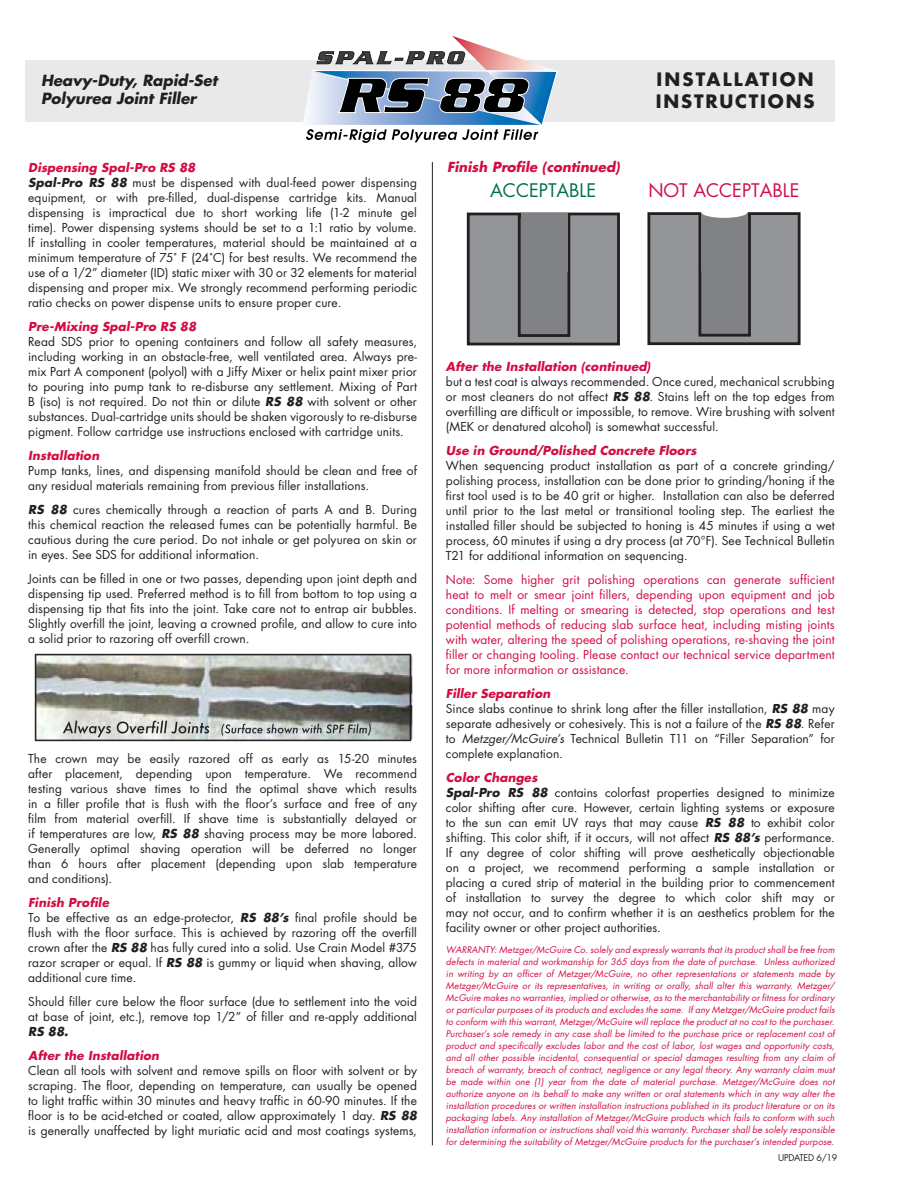
<style>
.page{position:relative;width:918px;height:1188px;background:#fff}
.page>*{position:absolute;margin:0;border:0;box-sizing:border-box;transform-origin:0 0}
.t1{font:18.15px "Futura Std";color:#d20d44}
.t2{font:18.15px "Futura Std";color:#006e51}
.t3{font:700 18px/21.6px "Futura Std";letter-spacing:.1em;color:#231f20}
.t4{font:italic 700 15px/18px "Futura Std";color:#231f20}
.t5{font:italic 700 13.5px "Futura Std";color:#d20d44}
.t6{font:12px/15px "Futura Std";letter-spacing:.01em;color:#231f20;text-align:justify}
.t7{font:12px/15px "Futura Std";letter-spacing:.01em;color:#d20d44;text-align:justify}
.t8{font:italic 700 12px "Futura Std";letter-spacing:.01em;color:#d20d44}
.t9{font:italic 9px/12px "Futura Std";letter-spacing:.015em;color:#d20d44;text-align:justify}
.t10{font:9px "Futura Std";letter-spacing:-.03em;color:#231f20}
.s1{font-weight:700;font-style:italic}
.s2{font-style:italic}
</style>
<div class="page">
<div style="left:26px;top:60px;width:810px;height:62px;background:#e9e9e9"></div>
<svg style="left:303px;top:36px;width:255px;height:107px"></svg>
<div style="left:467px;top:213px;width:153px;height:132px;background:#939598;border:3px solid #231f20"></div>
<div style="left:518px;top:214px;width:52px;height:123px;background:#808285;border:3px solid #231f20"></div>
<div style="left:521px;top:213px;width:47px;height:59px;background:#808285"></div>
<div style="left:647px;top:212px;width:154px;height:133px;background:#939598;border:3px solid #231f20"></div>
<div style="left:698px;top:214px;width:53px;height:123px;background:#808285;border:3px solid #231f20"></div>
<div style="left:701px;top:213px;width:47px;height:58px;background:#808285"></div>
<div style="left:701px;top:207px;width:46px;height:11px;background:#fff;border-radius:50%"></div>
<img style="left:34px;top:653px;width:379px;height:89px">
<hr style="left:432px;top:162px;width:1px;height:983px;background:#231f20">
<p class="t4" style="left:41px;top:71px;width:178px">Heavy-Duty, Rapid-Set<br>Polyurea Joint Filler</p>
<p class="t8" style="left:28px;top:159px;width:169px">Dispensing Spal-Pro RS 88</p>
<p class="t6" style="left:28px;top:175px;width:390px"><span class="s1">Spal-Pro RS 88</span> must be dispensed with dual-feed power dispensing equipment, or with pre-filled, dual-dispense cartridge kits. Manual dispensing is impractical due to short working life (1-2 minute gel time). Power dispensing systems should be set to a 1:1 ratio by volume.<br>If installing in cooler temperatures, material should be maintained at a minimum temperature of 75˚ F (24˚C) for best results. We recommend the use of a 1/2” diameter (ID) static mixer with 30 or 32 elements for material dispensing and proper mix. We strongly recommend performing periodic ratio checks on power dispense units to ensure proper cure.</p>
<p class="t8" style="left:28px;top:318px;width:170px">Pre-Mixing Spal-Pro RS 88</p>
<p class="t6" style="left:28px;top:334px;width:390px">Read SDS prior to opening containers and follow all safety measures, including working in an obstacle-free, well ventilated area. Always pre&shy;mix Part A component (polyol) with a Jiffy Mixer or helix paint mixer prior to pouring into pump tank to re-disburse any settlement. Mixing of Part B (iso) is not required. Do not thin or dilute <span class="s1">RS 88</span> with solvent or other substances. Dual-cartridge units should be shaken vigorously to re-disburse pigment. Follow cartridge use instructions enclosed with cartridge units.</p>
<p class="t8" style="left:28px;top:447px;width:73px">Installation</p>
<p class="t6" style="left:28px;top:463px;width:390px">Pump tanks, lines, and dispensing manifold should be clean and free of any residual materials remaining from previous filler installations.</p>
<p class="t6" style="left:28px;top:502px;width:390px"><span class="s1">RS 88</span> cures chemically through a reaction of parts A and B. During this chemical reaction the released fumes can be potentially harmful. Be cautious during the cure period. Do not inhale or get polyurea on skin or in eyes. See SDS for additional information.</p>
<p class="t6" style="left:28px;top:571px;width:390px">Joints can be filled in one or two passes, depending upon joint depth and dispensing tip used. Preferred method is to fill from bottom to top using a dispensing tip that fits into the joint. Take care not to entrap air bubbles.<br>Slightly overfill the joint, leaving a crowned profile, and allow to cure into a solid prior to razoring off overfill crown.</p>
<p class="t6" style="left:28px;top:751px;width:390px">The crown may be easily razored off as early as 15-20 minutes after placement, depending upon temperature. We recommend testing various shave times to find the optimal shave which results in a filler profile that is flush with the floor’s surface and free of any film from material overfill. If shave time is substantially delayed or if temperatures are low, <span class="s1">RS 88</span> shaving process may be more labored.<br>Generally optimal shaving operation will be deferred no longer than 6 hours after placement (depending upon slab temperature and conditions).</p>
<p class="t8" style="left:28px;top:894px;width:82px">Finish Profile</p>
<p class="t6" style="left:28px;top:910px;width:390px">To be effective as an edge-protector, <span class="s1">RS 88’s</span> final profile should be flush with the floor surface. This is achieved by razoring off the overfill crown after the <span class="s1">RS 88</span> has fully cured into a solid. Use Crain Model #375 razor scraper or equal. If <span class="s1">RS 88</span> is gummy or liquid when shaving, allow additional cure time.</p>
<p class="t6" style="left:28px;top:994px;width:390px">Should filler cure below the floor surface (due to settlement into the void at base of joint, etc.), remove top 1/2” of filler and re-apply additional <span class="s1">RS 88.</span></p>
<p class="t8" style="left:28px;top:1047px;width:132px">After the Installation</p>
<p class="t6" style="left:28px;top:1063px;width:390px">Clean all tools with solvent and remove spills on floor with solvent or by scraping. The floor, depending on temperature, can usually be opened to light traffic within 30 minutes and heavy traffic in 60-90 minutes. If the floor is to be acid-etched or coated, allow approximately 1 day. <span class="s1">RS 88 </span>is generally unaffected by light muriatic acid and most coatings systems,</p>
<p class="t5" style="left:447px;top:158px;width:174px">Finish Profile (continued)</p>
<h2 class="t3" style="left:656px;top:69px;width:160px">INSTALLATION<br>INSTRUCTIONS</h2>
<p class="t2" style="left:490px;top:179px;width:107px">ACCEPTABLE</p>
<p class="t1" style="left:648px;top:179px;width:153px">NOT ACCEPTABLE</p>
<p class="t8" style="left:446px;top:359px;width:206px">After the Installation (continued)</p>
<p class="t6" style="left:446px;top:375px;width:390px">but a test coat is always recommended. Once cured, mechanical scrubbing or most cleaners do not affect <span class="s1">RS 88</span>. Stains left on the top edges from overfilling are difficult or impossible, to remove. Wire brushing with solvent (MEK or denatured alcohol) is somewhat successful.</p>
<p class="t8" style="left:446px;top:443px;width:252px">Use in Ground/Polished Concrete Floors</p>
<p class="t6" style="left:446px;top:459px;width:390px">When sequencing product installation as part of a concrete grinding/ polishing process, installation can be done prior to grinding/honing if the first tool used is to be 40 grit or higher. Installation can also be deferred until prior to the last metal or transitional tooling step. The earliest the installed filler should be subjected to honing is 45 minutes if using a wet process, 60 minutes if using a dry process (at 70°F). See Technical Bulletin T21 for additional information on sequencing.</p>
<p class="t7" style="left:446px;top:573px;width:390px">Note: Some higher grit polishing operations can generate sufficient heat to melt or smear joint fillers, depending upon equipment and job conditions. If melting or smearing is detected, stop operations and test potential methods of reducing slab surface heat, including misting joints with water, altering the speed of polishing operations, re-shaving the joint filler or changing tooling. Please contact our technical service department for more information or assistance.</p>
<p class="t8" style="left:446px;top:686px;width:106px">Filler Separation</p>
<p class="t6" style="left:446px;top:702px;width:390px">Since slabs continue to shrink long after the filler installation, <span class="s1">RS 88</span> may separate adhesively or cohesively. This is not a failure of the <span class="s1">RS 88</span>. Refer to <span class="s2">Metzger/McGuire’s</span> Technical Bulletin T11 on “Filler Separation” for complete explanation.</p>
<p class="t8" style="left:446px;top:770px;width:93px">Color Changes</p>
<p class="t6" style="left:446px;top:786px;width:390px"><span class="s1">Spal-Pro RS 88</span> contains colorfast properties designed to minimize color shifting after cure. However, certain lighting systems or exposure to the sun can emit UV rays that may cause <span class="s1">RS 88</span> to exhibit color shifting. This color shift, if it occurs, will not affect <span class="s1">RS 88’s</span> performance.<br>If any degree of color shifting will prove aesthetically objectionable on a project, we recommend performing a sample installation or placing a cured strip of material in the building prior to commencement of installation to survey the degree to which color shift may or may not occur, and to confirm whether it is an aesthetics problem for the facility owner or other project authorities.</p>
<p class="t9" style="left:446px;top:944px;width:390px">WARRANTY: Metzger/McGuire Co. solely and expressly warrants that its product shall be free from defects in material and workmanship for 365 days from the date of purchase. Unless authorized in writing by an officer of Metzger/McGuire, no other representations or statements made by Metzger/McGuire or its representatives, in writing or orally, shall alter this warranty. Metzger/ McGuire makes no warranties, implied or otherwise, as to the merchantability or fitness for ordinary or particular purposes of its products and excludes the same. If any Metzger/McGuire product fails to conform with this warrant, Metzger/McGuire will replace the product at no cost to the purchaser.<br>Purchaser’s sole remedy in any case shall be limited to the purchase price or replacement cost of product and specifically excludes labor and the cost of labor, lost wages and opportunity costs, and all other possible incidental, consequential or special damages resulting from any claim of breach of warranty, breach of contract, negligence or any legal theory. Any warranty claim must be made within one (1) year from the date of material purchase. Metzger/McGuire does not authorize anyone on its behalf to make any written or oral statements which in any way alter the installation procedures or written installation instructions published in its product literature or on its packaging labels. Any installation of Metzger/McGuire products which fails to conform with such installation information or instructions shall void this warranty. Purchaser shall be solely responsible for determining the suitability of Metzger/McGuire products for the purchaser’s intended purpose.</p>
<p class="t10" style="left:778px;top:1152px;width:61px">UPDATED 6/19</p>
</div>
